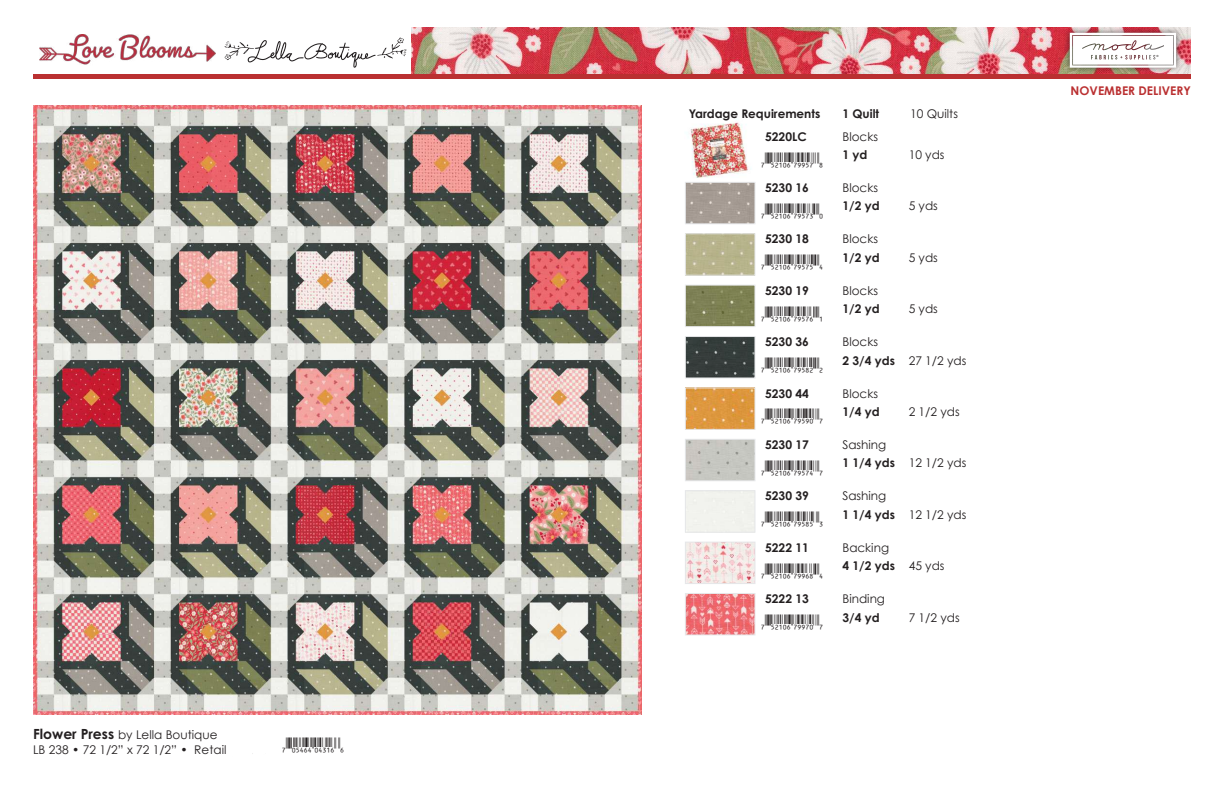
<style>
.page{position:relative;width:1224px;height:792px;background:#fff}
.page>*{position:absolute;margin:0;border:0;box-sizing:border-box;transform-origin:0 0}
.t1{font:16px "UPC Aa";color:#231f20}
.t2{font:12px/14.4px "Century Gothic";color:#231f20}
.t3{font:12px "Century Gothic Pro";color:#231f20}
.t4{font:700 12px "Century Gothic Pro";color:#231f20}
.t5{font:700 12px "Century Gothic";color:#231f20}
.t6{font:700 12px "Century Gothic";color:#ba3031}
.s1{font-family:"Century Gothic Pro";font-weight:700;font-size:14px}
.s2{font-family:"Century Gothic Pro"}
.s3{font-weight:700}
.s4{font-weight:400}
</style>
<div class="page">
<img style="left:412px;top:27px;width:779px;height:47px">
<div style="left:33px;top:74px;width:1158px;height:5px;background:#ba3031"></div>
<div style="left:1063px;top:26px;width:119px;height:48px;background:#231f20;opacity:.75"></div>
<svg style="left:1070px;top:33px;width:106px;height:35px"></svg>
<svg style="left:224px;top:38px;width:183px;height:30px"></svg>
<img style="left:39px;top:34px;width:177px;height:31px">
<img style="left:690px;top:122px;width:59px;height:56px">
<div style="left:687px;top:184px;width:66px;height:38px;background:#a59b93"></div>
<div style="left:685px;top:182px;width:70px;height:42px;border:1px solid #e6e7e9"></div>
<img style="left:687px;top:235px;width:66px;height:39px">
<div style="left:685px;top:233px;width:70px;height:43px;border:1px solid #e6e7e9"></div>
<img style="left:687px;top:287px;width:66px;height:38px">
<div style="left:685px;top:285px;width:70px;height:42px;border:1px solid #e6e7e9"></div>
<div style="left:687px;top:338px;width:66px;height:38px;background:#353d3b"></div>
<div style="left:685px;top:336px;width:70px;height:42px;border:1px solid #e6e7e9"></div>
<img style="left:687px;top:389px;width:66px;height:39px">
<div style="left:685px;top:387px;width:70px;height:43px;border:1px solid #e6e7e9"></div>
<div style="left:687px;top:441px;width:66px;height:38px;background:#c6c7c1"></div>
<div style="left:685px;top:439px;width:70px;height:42px;border:1px solid #e6e7e9"></div>
<div style="left:685px;top:490px;width:70px;height:43px;border:1px solid #e6e7e9"></div>
<img style="left:687px;top:544px;width:66px;height:38px">
<div style="left:685px;top:542px;width:70px;height:42px;border:1px solid #e6e7e9"></div>
<img style="left:687px;top:595px;width:66px;height:38px">
<div style="left:685px;top:593px;width:70px;height:42px;border:1px solid #e6e7e9"></div>
<img style="left:33px;top:106px;width:609px;height:608px">
<p class="t2" style="left:33px;top:727px;width:309px"><span class="s1">Flower Press</span> by Lella Boutique<br>LB 238 • 72 1/2” x 72 1/2” • <span class="s2">Retail $10.00</span> <sup>(AFEGE|04316W</sup></p>
<p class="t4" style="left:689px;top:106px;width:133px">Yardage Requirements</p>
<p class="t4" style="left:842px;top:106px;width:38px">1 Quilt</p>
<p class="t3" style="left:910px;top:107px;width:49px">10 Quilts</p>
<p class="t5" style="left:765px;top:129px;width:43px">5220LC</p>
<p class="t2" style="left:842px;top:129px;width:37px">Blocks</p>
<h1 class="t1" style="left:765px;top:148px;width:56px">(FCBAG|79957Y</h1>
<p class="t4" style="left:842px;top:147px;width:26px">1 yd</p>
<p class="t3" style="left:909px;top:147px;width:37px">10 yds</p>
<p class="t5" style="left:765px;top:180px;width:45px">5230 16</p>
<p class="t2" style="left:842px;top:180px;width:37px">Blocks</p>
<h1 class="t1" style="left:765px;top:199px;width:56px">(FCBAG|79573Q</h1>
<p class="t4" style="left:842px;top:199px;width:39px">1/2 yd</p>
<p class="t3" style="left:909px;top:199px;width:31px">5 yds</p>
<p class="t5" style="left:765px;top:231px;width:45px">5230 18</p>
<p class="t2" style="left:842px;top:232px;width:37px">Blocks</p>
<h1 class="t1" style="left:765px;top:251px;width:56px">(FCBAG|79575U</h1>
<p class="t4" style="left:842px;top:250px;width:39px">1/2 yd</p>
<p class="t3" style="left:909px;top:250px;width:31px">5 yds</p>
<p class="t5" style="left:765px;top:283px;width:45px">5230 19</p>
<p class="t2" style="left:842px;top:283px;width:37px">Blocks</p>
<h1 class="t1" style="left:765px;top:302px;width:56px">(FCBAG|79576R</h1>
<p class="t4" style="left:842px;top:301px;width:39px">1/2 yd</p>
<p class="t3" style="left:909px;top:302px;width:31px">5 yds</p>
<p class="t5" style="left:765px;top:334px;width:45px">5230 36</p>
<p class="t2" style="left:842px;top:334px;width:37px">Blocks</p>
<h1 class="t1" style="left:765px;top:353px;width:56px">(FCBAG|79582S</h1>
<p class="t3" style="left:842px;top:353px;width:126px"><span class="s3">2 3/4 yds</span> 27 1/2 yds</p>
<p class="t5" style="left:765px;top:386px;width:45px">5230 44</p>
<p class="t2" style="left:842px;top:386px;width:37px">Blocks</p>
<h1 class="t1" style="left:765px;top:405px;width:56px">(FCBAG|79590X</h1>
<p class="t4" style="left:842px;top:404px;width:39px">1/4 yd</p>
<p class="t3" style="left:909px;top:404px;width:53px">2 1/2 yds</p>
<p class="t5" style="left:765px;top:437px;width:45px">5230 17</p>
<p class="t2" style="left:842px;top:437px;width:45px">Sashing</p>
<h1 class="t1" style="left:765px;top:456px;width:56px">(FCBAG|79574X</h1>
<p class="t3" style="left:842px;top:456px;width:126px"><span class="s3">1 1/4 yds</span> 12 1/2 yds</p>
<p class="t5" style="left:765px;top:488px;width:45px">5230 39</p>
<p class="t2" style="left:842px;top:489px;width:45px">Sashing</p>
<h1 class="t1" style="left:765px;top:507px;width:56px">(FCBAG|79585T</h1>
<p class="t3" style="left:842px;top:507px;width:126px"><span class="s3">1 1/4 yds</span> 12 1/2 yds</p>
<p class="t5" style="left:765px;top:540px;width:45px">5222 11</p>
<p class="t2" style="left:842px;top:540px;width:48px">Backing</p>
<h1 class="t1" style="left:765px;top:559px;width:56px">(FCBAG|79968U</h1>
<p class="t4" style="left:842px;top:558px;width:104px">4 1/2 yds <span class="s4">45 yds</span></p>
<p class="t5" style="left:765px;top:591px;width:45px">5222 13</p>
<p class="t2" style="left:842px;top:591px;width:44px">Binding</p>
<h1 class="t1" style="left:765px;top:610px;width:56px">(FCBAG|79970X</h1>
<p class="t4" style="left:842px;top:610px;width:39px">3/4 yd</p>
<p class="t3" style="left:909px;top:610px;width:53px">7 1/2 yds</p>
<p class="t6" style="left:1071px;top:83px;width:122px">NOVEMBER DELIVERY</p>
</div>
